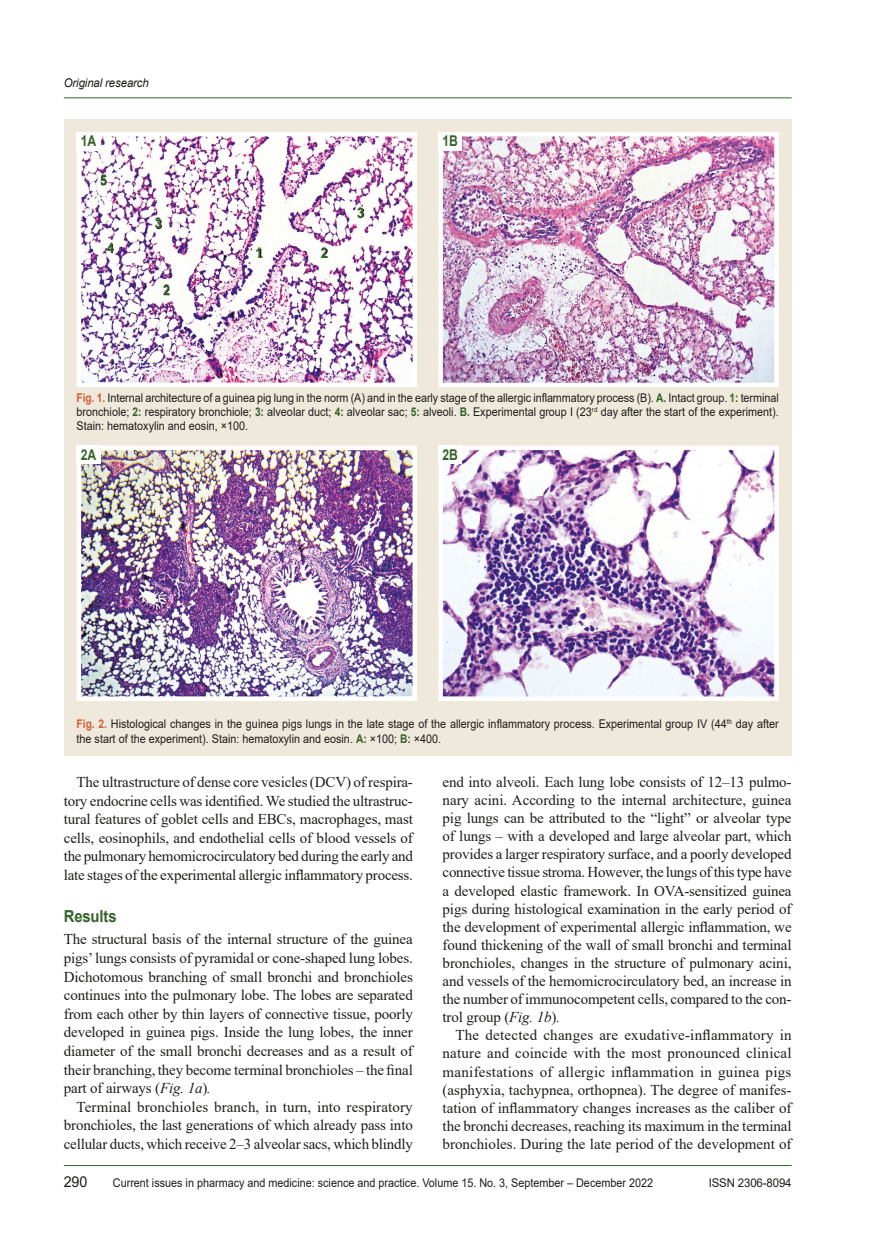
<style>
.page{position:relative;width:881px;height:1234px;background:#fff}
.page>*{position:absolute;margin:0;border:0;box-sizing:border-box;transform-origin:0 0}
.nazva{font:700 16.5px "Arial";letter-spacing:-.01em;color:#35622a;scale:.9 1}
.tecst{font:15px/18.1px "Times New Roman";letter-spacing:-.015em;color:#1d1d1b;text-align:justify}
.tecst_1{font:15px/18.6px "Times New Roman";letter-spacing:-.01em;color:#1d1d1b;text-align:justify}
.t1{font:15px "Arial";color:#1d1d1b;scale:.95 1}
.резюме_назв{font:700 14.85px "Arial";letter-spacing:-.01em;color:#35622a;scale:.82 1}
.примечание{font:12px/14.4px "Arial";color:#1d1d1b;text-align:justify;scale:.9 1}
.Колонтитул_автор_наз{font:italic 12px "Arial";letter-spacing:-.01em;color:#1d1d1b;scale:.95 1}
.примечание-2{font:12px "Arial";color:#1d1d1b;scale:.95 1}
.s1{font-weight:700;color:#d45d33}
.s2{font-weight:700;color:#35622a}
.s3{font-style:italic}
</style>
<div class="page">
<hr style="left:64px;top:1164px;width:727px;height:1px;background:#35622a">
<hr style="left:64px;top:97px;width:727px;height:1px;background:#35622a">
<div style="left:64px;top:119px;width:727px;height:636px;background:#efe9dc"></div>
<img style="left:76px;top:132px;width:341px;height:255px">
<img style="left:438px;top:132px;width:341px;height:255px">
<img style="left:76px;top:445px;width:341px;height:256px">
<svg style="left:438px;top:445px;width:341px;height:256px;background:#cabad6"></svg>
<div style="left:77px;top:132px;width:24px;height:18px;background:#fff"></div>
<div style="left:77px;top:445px;width:24px;height:19px;background:#fff"></div>
<div style="left:438px;top:132px;width:24px;height:18px;background:#fff"></div>
<div style="left:438px;top:445px;width:24px;height:19px;background:#fff"></div>
<p class="Колонтитул_автор_наз" style="left:64px;top:75px;width:91px">Original research</p>
<p class="резюме_назв" style="left:81px;top:130px;width:20px">1A</p>
<p class="резюме_назв" style="left:100px;top:169px;width:10px">5</p>
<p class="резюме_назв" style="left:107px;top:237px;width:10px">4</p>
<p class="резюме_назв" style="left:155px;top:212px;width:10px">3</p>
<p class="резюме_назв" style="left:163px;top:279px;width:10px">2</p>
<p class="резюме_назв" style="left:255px;top:242px;width:10px">1</p>
<p class="резюме_назв" style="left:320px;top:242px;width:10px">2</p>
<p class="резюме_назв" style="left:357px;top:202px;width:10px">3</p>
<p class="резюме_назв" style="left:442px;top:130px;width:20px">1B</p>
<p class="примечание" style="left:77px;top:390px;width:781px"><span class="s1">Fig. 1.</span> Internal architecture of a guinea pig lung in the norm (A) and in the early stage of the allergic inflammatory process (B). <span class="s2">A.</span> Intact group. <span class="s2">1:</span> terminal bronchiole; <span class="s2">2:</span> respiratory bronchiole; <span class="s2">3:</span> alveolar duct; <span class="s2">4:</span> alveolar sac; <span class="s2">5:</span> alveoli. <span class="s2">B.</span> Experimental group I (23<sup>rd</sup> day after the start of the experiment).<br>Stain: hematoxylin and eosin, ×100.</p>
<p class="резюме_назв" style="left:81px;top:444px;width:20px">2A</p>
<p class="резюме_назв" style="left:442px;top:444px;width:20px">2B</p>
<p class="примечание" style="left:77px;top:716px;width:781px"><span class="s1">Fig. 2.</span> Histological changes in the guinea pigs lungs in the late stage of the allergic inflammatory process. Experimental group IV (44<sup>th</sup> day after the start of the experiment). Stain: hematoxylin and eosin. <span class="s2">A:</span> ×100; <span class="s2">B:</span> ×400.</p>
<p class="tecst" style="left:64px;top:772px;width:350px;line-height:18.6px;text-indent:13px">The ultrastructure of dense core vesicles (DCV) of respira&shy;tory endocrine cells was identified. We studied the ultrastruc&shy;tural features of goblet cells and EBCs, macrophages, mast cells, eosinophils, and endothelial cells of blood vessels of the pulmonary hemomicrocirculatory bed during the early and late stages of the experimental allergic inflammatory process.</p>
<p class="nazva" style="left:64px;top:903px;width:60px">Results</p>
<p class="tecst_1" style="left:64px;top:929px;width:350px">The structural basis of the internal structure of the guinea pigs’ lungs consists of pyramidal or cone-shaped lung lobes.<br>Dichotomous branching of small bronchi and bronchioles continues into the pulmonary lobe. The lobes are separated from each other by thin layers of connective tissue, poorly developed in guinea pigs. Inside the lung lobes, the inner diameter of the small bronchi decreases and as a result of their branching, they become terminal bronchioles – the final part of airways (<span class="s3">Fig. 1a</span>)<span class="s3">.</span></p>
<p class="tecst" style="left:64px;top:1096px;width:350px;line-height:18.6px;text-indent:13px">Terminal bronchioles branch, in turn, into respiratory bronchioles, the last generations of which already pass into cellular ducts, which receive 2–3 alveolar sacs, which blindly</p>
<p class="tecst" style="left:442px;top:772px;width:350px">end into alveoli. Each lung lobe consists of 12–13 pulmo&shy;nary acini. According to the internal architecture, guinea pig lungs can be attributed to the “light” or alveolar type of lungs – with a developed and large alveolar part, which provides a larger respiratory surface, and a poorly developed connective tissue stroma. However, the lungs of this type have a developed elastic framework. In OVA-sensitized guinea pigs during histological examination in the early period of the development of experimental allergic inflammation, we found thickening of the wall of small bronchi and terminal bronchioles, changes in the structure of pulmonary acini, and vessels of the hemomicrocirculatory bed, an increase in the number of immunocompetent cells, compared to the con&shy;trol group (<span class="s3">Fig. 1b</span>)<span class="s3">.</span></p>
<p class="tecst" style="left:442px;top:1025px;width:350px;text-indent:13px">The detected changes are exudative-inflammatory in nature and coincide with the most pronounced clinical manifestations of allergic inflammation in guinea pigs (asphyxia, tachypnea, orthopnea). The degree of manifes&shy;tation of inflammatory changes increases as the caliber of the bronchi decreases, reaching its maximum in the terminal bronchioles. During the late period of the development of</p>
<p class="t1" style="left:64px;top:1171px;width:26px">290</p>
<p class="примечание" style="left:113px;top:1175px;width:601px">Current issues in pharmacy and medicine: science and practice. Volume 15. No. 3, September – December 2022</p>
<p class="примечание-2" style="left:708px;top:1174px;width:89px">ISSN 2306-8094</p>
</div>
